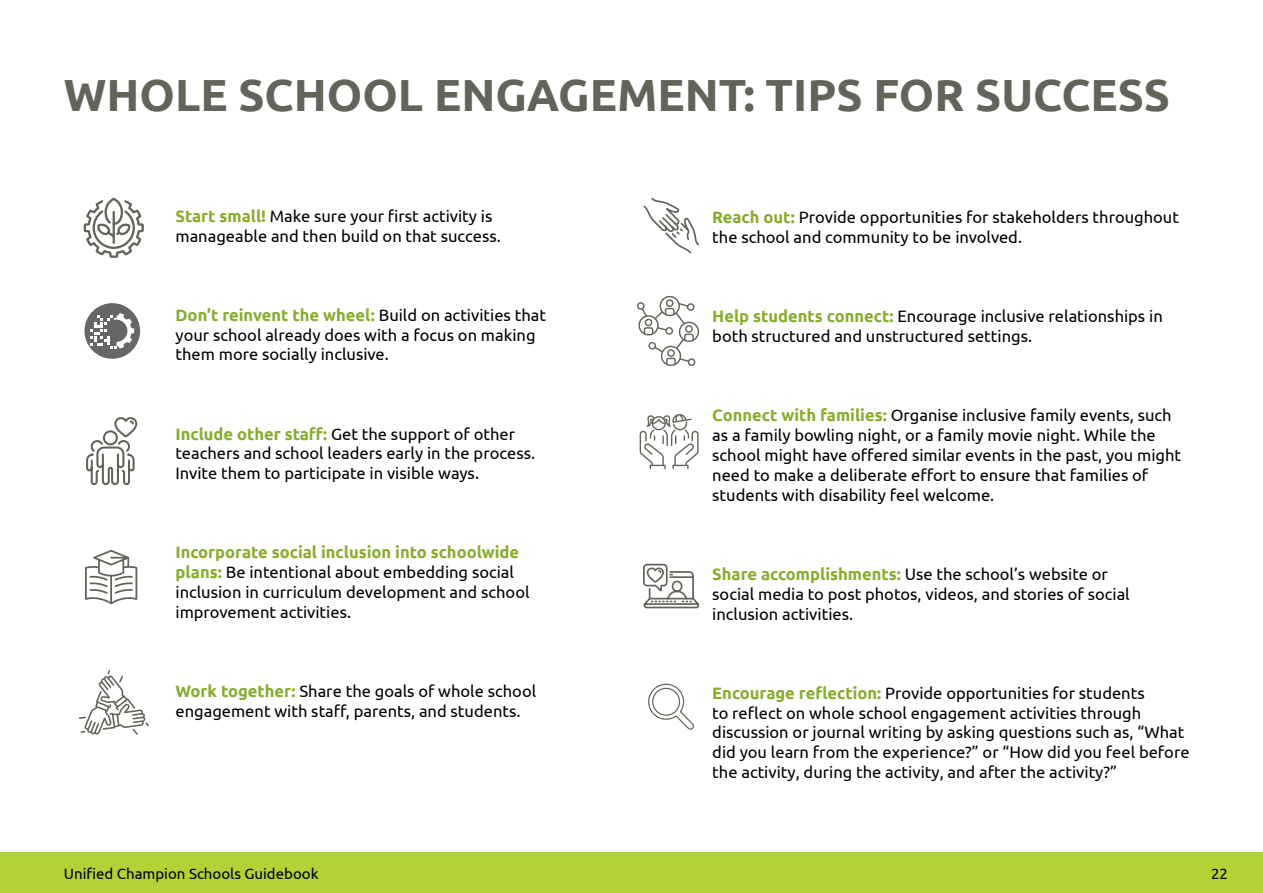
<style>
.page{position:relative;width:1263px;height:893px;background:#fff}
.page>*{position:absolute;margin:0;border:0;box-sizing:border-box;transform-origin:0 0}
.t1{font:700 45px "Ubuntu";color:#636359}
.t2{font:16.5px/19.8px "Ubuntu";color:#000}
.t3{font:15px "Ubuntu";color:#000}
.s1{font-weight:700;color:#88ac2e}
</style>
<div class="page">
<div style="left:0;top:852px;width:1263px;height:41px;background:#b3d235"></div>
<svg style="left:79px;top:670px;width:70px;height:65px"></svg>
<svg style="left:637px;top:296px;width:62px;height:70px"></svg>
<svg style="left:643px;top:563px;width:57px;height:46px"></svg>
<svg style="left:86px;top:417px;width:52px;height:69px"></svg>
<svg style="left:643px;top:197px;width:56px;height:57px"></svg>
<svg style="left:648px;top:683px;width:46px;height:47px"></svg>
<svg style="left:85px;top:550px;width:52px;height:54px"></svg>
<svg style="left:640px;top:414px;width:58px;height:55px"></svg>
<div style="left:84px;top:303px;width:56px;height:56px;background:#666;border-radius:50%"></div>
<svg style="left:90px;top:313px;width:44px;height:36px"></svg>
<svg style="left:84px;top:198px;width:60px;height:60px"></svg>
<h1 class="t1" style="left:64px;top:68px;width:1108px">WHOLE SCHOOL ENGAGEMENT: TIPS FOR SUCCESS</h1>
<p class="t2" style="left:175px;top:206px;width:327px"><span class="s1">Start small!</span> Make sure your first activity is manageable and then build on that success.</p>
<p class="t2" style="left:175px;top:305px;width:372px"><span class="s1">Don’t reinvent the wheel:</span> Build on activities that your school already does with a focus on making them more socially inclusive.</p>
<p class="t2" style="left:175px;top:423px;width:361px"><span class="s1">Include other staff:</span> Get the support of other teachers and school leaders early in the process.<br>Invite them to participate in visible ways.</p>
<p class="t2" style="left:175px;top:542px;width:356px"><span class="s1">Incorporate social inclusion into schoolwide plans:</span> Be intentional about embedding social inclusion in curriculum development and school improvement activities.</p>
<p class="t2" style="left:175px;top:681px;width:362px"><span class="s1">Work together:</span> Share the goals of whole school engagement with staff, parents, and students.</p>
<p class="t2" style="left:712px;top:207px;width:468px"><span class="s1">Reach out:</span> Provide opportunities for stakeholders throughout the school and community to be involved.</p>
<p class="t2" style="left:712px;top:306px;width:452px"><span class="s1">Help students connect:</span> Encourage inclusive relationships in both structured and unstructured settings.</p>
<p class="t2" style="left:712px;top:405px;width:470px"><span class="s1">Connect with families:</span> Organise inclusive family events, such as a family bowling night, or a family movie night. While the school might have offered similar events in the past, you might need to make a deliberate effort to ensure that families of students with disability feel welcome.</p>
<p class="t2" style="left:712px;top:564px;width:419px"><span class="s1">Share accomplishments:</span> Use the school’s website or social media to post photos, videos, and stories of social inclusion activities.</p>
<p class="t2" style="left:712px;top:682px;width:479px"><span class="s1">Encourage reflection:</span> Provide opportunities for students<br>to reflect on whole school engagement activities through discussion or journal writing by asking questions such as, “What did you learn from the experience?” or “How did you feel before the activity, during the activity, and after the activity?”</p>
<p class="t3" style="left:64px;top:864px;width:256px">Unified Champion Schools Guidebook</p>
<p class="t3" style="left:1211px;top:864px;width:18px">22</p>
</div>
